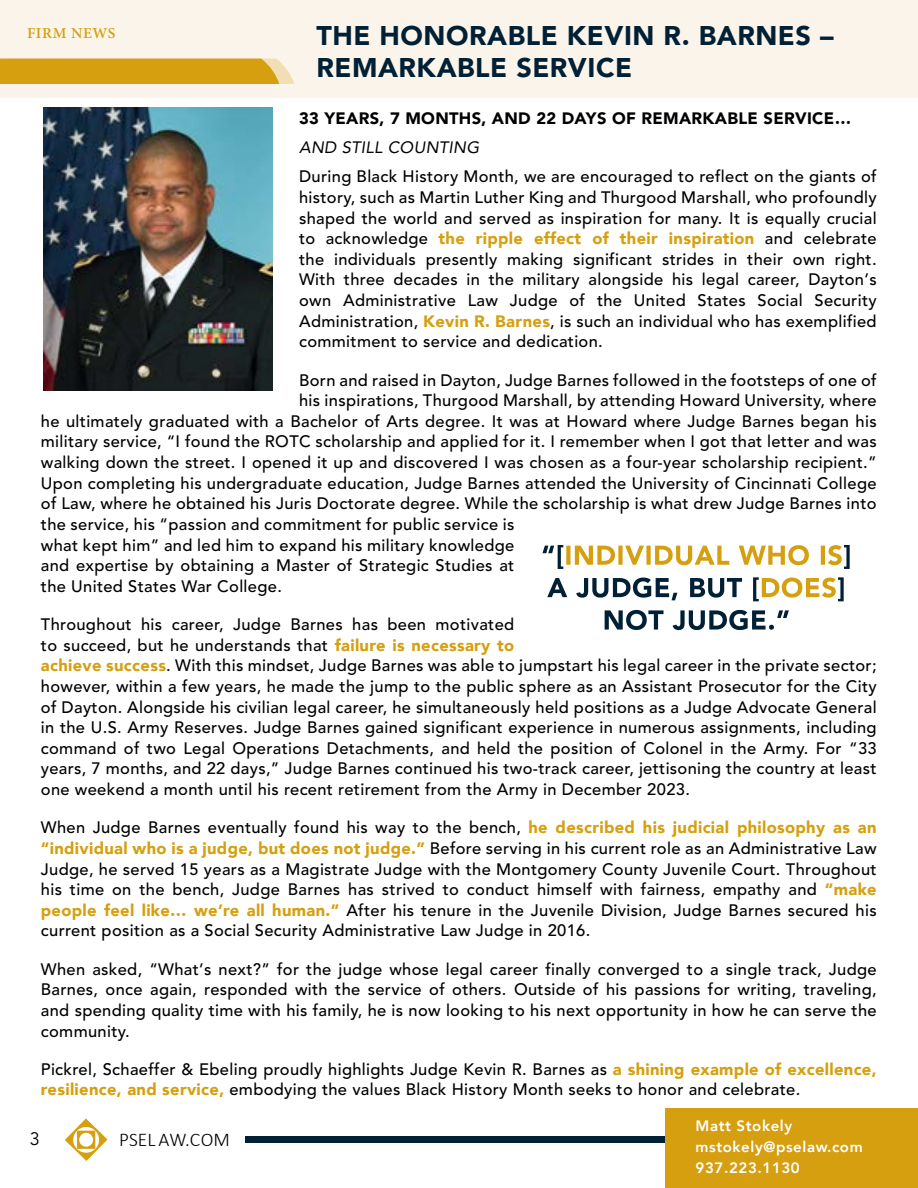
<style>
.page{position:relative;width:918px;height:1188px;background:#fff}
.page>*{position:absolute;margin:0;border:0;box-sizing:border-box;transform-origin:0 0}
.t1{font:900 27px/32.4px "Avenir";letter-spacing:.02em;color:#002036}
.t2{font:300 19.5px "Calibri";color:#000}
.t3{font:18px "Avenir";color:#000}
.t4{font:500 16.5px/20.7px "Avenir";letter-spacing:.02em;color:#000;text-align:justify}
.t5{font:900 16.5px "Avenir";letter-spacing:.02em;color:#000}
.t6{font:italic 16.5px "Avenir";letter-spacing:.02em;color:#000}
.t7{font:800 15px/21px "Avenir";letter-spacing:.04em;color:#fff}
.t8{font:700 15px "Adobe Hebrew";letter-spacing:.04em;color:#d59f0f}
.s1{font-weight:900;color:#d59f0f}
</style>
<div class="page">
<svg style="left:65px;top:1118px;width:43px;height:43px"></svg>
<div style="left:0;top:0;width:918px;height:97px;background:#fbf4ea"></div>
<svg style="left:0;top:59px;width:294px;height:25px;background:#d7a41c"></svg>
<div style="left:245px;top:1136px;width:673px;height:7px;background:#002036"></div>
<img style="left:43px;top:107px;width:229px;height:284px">
<svg style="left:605px;top:610px;width:184px;height:20px"></svg>
<svg style="left:547px;top:577px;width:297px;height:24px"></svg>
<svg style="left:542px;top:545px;width:308px;height:24px"></svg>
<div style="left:665px;top:1108px;width:253px;height:80px;background:#d59f0f"></div>
<p class="t8" style="left:27px;top:24px;width:90px">FIRM NEWS</p>
<h1 class="t1" style="left:316px;top:18px;width:519px">THE HONORABLE KEVIN R. BARNES –<br>REMARKABLE SERVICE</h1>
<p class="t5" style="left:299px;top:104px;width:554px">33 YEARS, 7 MONTHS, AND 22 DAYS OF REMARKABLE SERVICE…</p>
<p class="t6" style="left:299px;top:137px;width:182px">AND STILL COUNTING</p>
<p class="t4" style="left:299px;top:167px;width:579px">During Black History Month, we are encouraged to reflect on the giants of history, such as Martin Luther King and Thurgood Marshall, who profoundly shaped the world and served as inspiration for many. It is equally crucial to acknowledge <span class="s1">the ripple effect of their inspiration</span> and celebrate the individuals presently making significant strides in their own right.<br>With three decades in the military alongside his legal career, Dayton’s own Administrative Law Judge of the United States Social Security Administration, <span class="s1">Kevin R. Barnes</span>, is such an individual who has exemplified commitment to service and dedication.</p>
<p class="t4" style="left:299px;top:370px;width:579px">Born and raised in Dayton, Judge Barnes followed in the footsteps of one of</p>
<p class="t4" style="left:299px;top:391px;width:579px">his inspirations, Thurgood Marshall, by attending Howard University, where</p>
<p class="t4" style="left:41px;top:411px;width:837px">he ultimately graduated with a Bachelor of Arts degree. It was at Howard where Judge Barnes began his</p>
<p class="t4" style="left:41px;top:432px;width:837px">military service, “I found the ROTC scholarship and applied for it. I remember when I got that letter and was</p>
<p class="t4" style="left:41px;top:453px;width:837px">walking down the street. I opened it up and discovered I was chosen as a four-year scholarship recipient.”</p>
<p class="t4" style="left:41px;top:473px;width:837px">Upon completing his undergraduate education, Judge Barnes attended the University of Cincinnati College</p>
<p class="t4" style="left:41px;top:494px;width:837px">of Law, where he obtained his Juris Doctorate degree. While the scholarship is what drew Judge Barnes into</p>
<p class="t4" style="left:41px;top:514px;width:475px">the service, his “passion and commitment for public service is</p>
<p class="t4" style="left:41px;top:535px;width:475px">what kept him” and led him to expand his military knowledge</p>
<p class="t4" style="left:41px;top:556px;width:475px">and expertise by obtaining a Master of Strategic Studies at</p>
<p class="t4" style="left:41px;top:576px;width:243px">the United States War College.</p>
<p class="t4" style="left:41px;top:615px;width:837px;text-align:left">Throughout his career, Judge Barnes has been motivated<br>to succeed, but he understands that <span class="s1">failure is necessary to<br>achieve success</span>. With this mindset, Judge Barnes was able to jumpstart his legal career in the private sector; however, within a few years, he made the jump to the public sphere as an Assistant Prosecutor for the City of Dayton. Alongside his civilian legal career, he simultaneously held positions as a Judge Advocate General in the U.S. Army Reserves. Judge Barnes gained significant experience in numerous assignments, including command of two Legal Operations Detachments, and held the position of Colonel in the Army. For “33 years, 7 months, and 22 days,” Judge Barnes continued his two-track career, jettisoning the country at least one weekend a month until his recent retirement from the Army in December 2023.</p>
<p class="t4" style="left:41px;top:818px;width:837px">When Judge Barnes eventually found his way to the bench, <span class="s1">he described his judicial philosophy as an “individual who is a judge, but does not judge.”</span> Before serving in his current role as an Administrative Law Judge, he served 15 years as a Magistrate Judge with the Montgomery County Juvenile Court. Throughout his time on the bench, Judge Barnes has strived to conduct himself with fairness, empathy and <span class="s1">“make people feel like… we’re all human.”</span> After his tenure in the Juvenile Division, Judge Barnes secured his current position as a Social Security Administrative Law Judge in 2016.</p>
<p class="t4" style="left:41px;top:959px;width:837px">When asked, “What’s next?” for the judge whose legal career finally converged to a single track, Judge Barnes, once again, responded with the service of others. Outside of his passions for writing, traveling, and spending quality time with his family, he is now looking to his next opportunity in how he can serve the community.</p>
<p class="t4" style="left:41px;top:1059px;width:837px">Pickrel, Schaeffer &amp; Ebeling proudly highlights Judge Kevin R. Barnes as <span class="s1">a shining example of excellence, resilience, and service,</span> embodying the values Black History Month seeks to honor and celebrate.</p>
<p class="t3" style="left:30px;top:1126px;width:12px">3</p>
<p class="t2" style="left:119px;top:1128px;width:112px">PSEL AW.COM</p>
<p class="t7" style="left:696px;top:1116px;width:169px">Matt Stokely mstokely@pselaw.com<br>937.223.1130</p>
</div>
